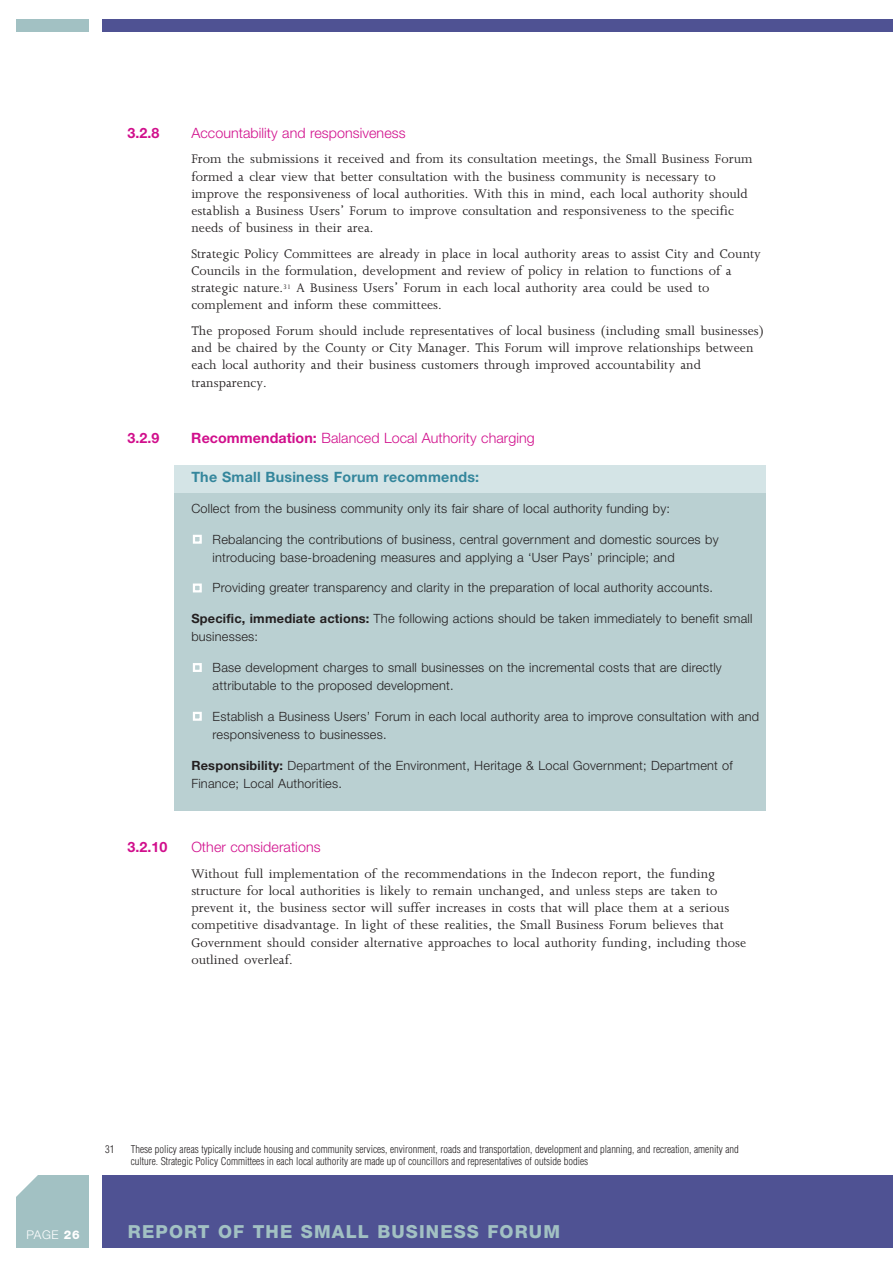
<style>
.page{position:relative;width:893px;height:1263px;background:#fff}
.page>*{position:absolute;margin:0;border:0;box-sizing:border-box;transform-origin:0 0}
.t1{font:800 18px "Helvetica Neue";letter-spacing:.065em;color:#a2c1c3}
.t2{font:14.25px/17.2px "M Joanna";letter-spacing:.005em;color:#231f20}
.t3{font:300 14.25px "Helvetica Neue";letter-spacing:.005em;color:#d10f8c}
.t4{font:700 14.25px "Helvetica Neue";letter-spacing:.015em;color:#34869c}
.t5{font:700 14.25px "Helvetica Neue";color:#d10f8c}
.t6{font:300 12.75px/18px "Helvetica Neue";letter-spacing:.015em;color:#231f20}
.t7{font:300 12px "Helvetica Neue";color:#fff}
.t8{font:300 condensed 10.5px/12.6px "Helvetica";color:#231f20}
.s1{font-weight:700}
.s2{font-weight:800}
</style>
<div class="page">
<div style="left:103px;top:1175px;width:790px;height:73px;background:#4f5293"></div>
<div style="left:17px;top:19px;width:72px;height:12px;background:#a2c1c3"></div>
<div style="left:103px;top:19px;width:790px;height:12px;background:#4f5293"></div>
<div style="left:174px;top:473px;width:591px;height:338px;background:#bad0d2"></div>
<div style="left:174px;top:465px;width:591px;height:28px;background:#d4e4e6"></div>
<svg style="left:193px;top:534px;width:9px;height:187px"></svg>
<div style="left:17px;top:1175px;width:72px;height:73px;background:#a2c1c3"></div>
<svg style="left:16px;top:1175px;width:22px;height:22px"></svg>
<p class="t5" style="left:128px;top:128px;width:33px">3.2.8</p>
<p class="t3" style="left:191px;top:124px;width:216px">Accountability and responsiveness</p>
<p class="t2" style="left:191px;top:152px;width:563px">From the submissions it received and from its consultation meetings, the Small Business Forum formed a clear view that better consultation with the business community is necessary to improve the responsiveness of local authorities. With this in mind, each local authority should establish a Business Users’ Forum to improve consultation and responsiveness to the specific needs of business in their area.</p>
<p class="t2" style="left:191px;top:247px;width:571px">Strategic Policy Committees are already in place in local authority areas to assist City and County Councils in the formulation, development and review of policy in relation to functions of a strategic nature.<sup>31</sup> A Business Users’ Forum in each local authority area could be used to complement and inform these committees.</p>
<p class="t2" style="left:191px;top:324px;width:575px">The proposed Forum should include representatives of local business (including small businesses) and be chaired by the County or City Manager. This Forum will improve relationships between each local authority and their business customers through improved accountability and transparency.</p>
<p class="t5" style="left:128px;top:433px;width:33px">3.2.9</p>
<p class="t3" style="left:191px;top:429px;width:345px"><span class="s1">Recommendation:</span> Balanced Local Authority charging</p>
<p class="t4" style="left:191px;top:472px;width:289px">The Small Business Forum recommends:</p>
<p class="t6" style="left:191px;top:499px;width:480px">Co ect from the business community only its fair share of local authority funding by:</p>
<p class="t6" style="left:213px;top:530px;width:507px">Rebalancing the contributions of business, central government and domestic sources by introducing base-broadening measures and applying a ‘User Pays’ principle; and</p>
<p class="t6" style="left:213px;top:579px;width:502px">Providing greater transparency and clarity in the preparation of local authority accounts.</p>
<p class="t6" style="left:208px;top:499px;width:6px">ll</p>
<p class="t6" style="left:191px;top:609px;width:563px"><span class="s1">Specific, immediate actions:</span> The following actions should be taken immediately to benefit small businesses:</p>
<p class="t6" style="left:213px;top:658px;width:511px">Base development charges to small businesses on the incremental costs that are directly</p>
<p class="t6" style="left:213px;top:676px;width:243px">attributable to the proposed development.</p>
<p class="t6" style="left:213px;top:707px;width:548px">Establish a Business Users’ Forum in each local authority area to improve consultation with and responsiveness to businesses.</p>
<p class="t6" style="left:191px;top:756px;width:543px"><span class="s1">Responsibility:</span> Department of the Environment, Heritage &amp; Local Government; Department of<br>Finance; Local Authorities.</p>
<p class="t5" style="left:128px;top:842px;width:41px">3.2.10</p>
<p class="t3" style="left:191px;top:838px;width:131px">Other considerations</p>
<p class="t2" style="left:191px;top:867px;width:556px">Without full implementation of the recommendations in the Indecon report, the funding structure for local authorities is likely to remain unchanged, and unless steps are taken to prevent it, the business sector will suffer increases in costs that will place them at a serious competitive disadvantage. In light of these realities, the Small Business Forum believes that Government should consider alternative approaches to local authority funding, including those outlined overleaf.</p>
<p class="t8" style="left:105px;top:1143px;width:11px">31</p>
<p class="t8" style="left:131px;top:1143px;width:609px">These policy areas typically include housing and community services, environment, roads and transportation, development and planning, and recreation, amenity and culture. Strategic Policy Committees in each local authority are made up of councillors and representatives of outside bodies</p>
<p class="t7" style="left:26px;top:1227px;width:55px">PAGE <span class="s2">26</span></p>
<p class="t1" style="left:128px;top:1225px;width:434px">REPORT OF THE SMALL BUSINESS FORUM</p>
</div>
